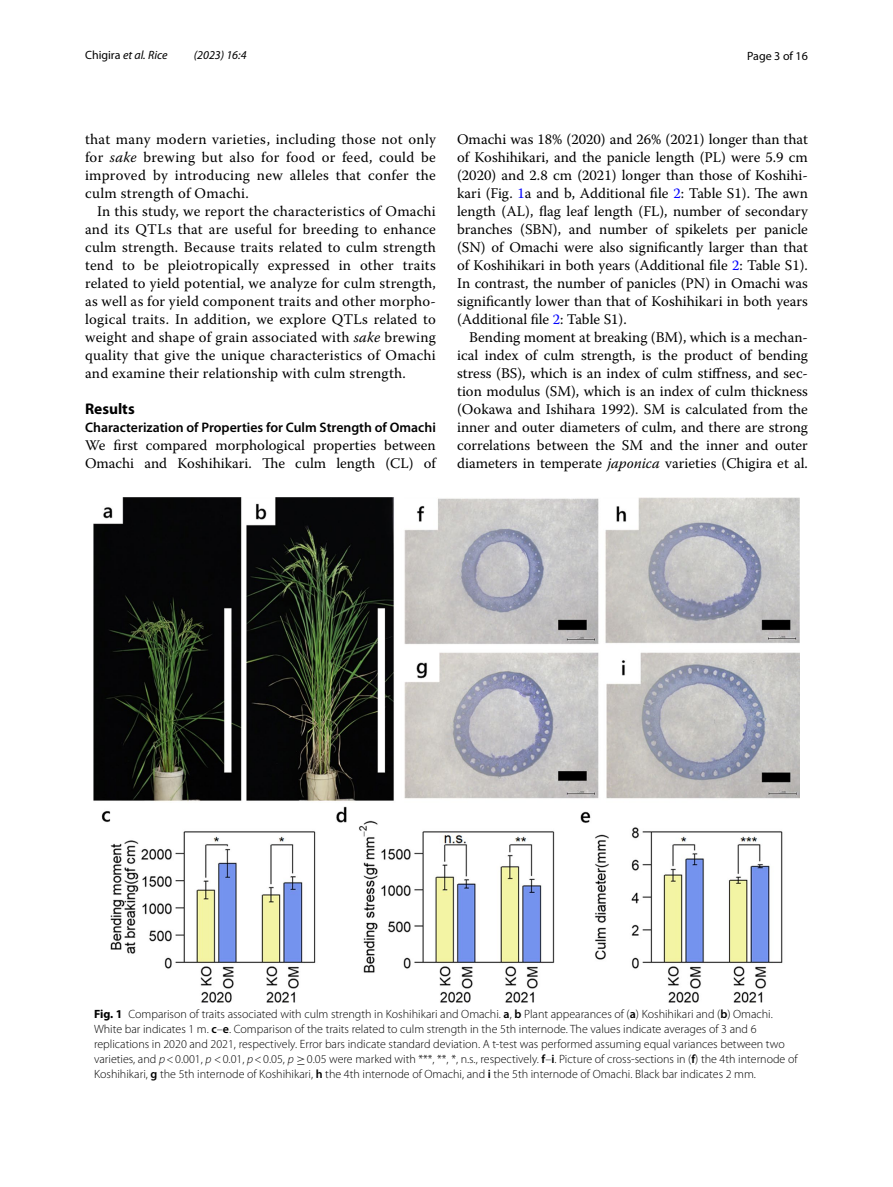
<style>
.page{position:relative;width:893px;height:1187px;background:#fff}
.page>*{position:absolute;margin:0;border:0;box-sizing:border-box;transform-origin:0 0}
.t1{font:700 15.45px "Myriad Pro";color:#000}
.t2{font:14.7px/18px "Warnock Pro";letter-spacing:.005em;color:#000;text-align:justify}
.t3{font:600 13.8px "Myriad Pro";color:#000}
.t4{font:300 12px/15px "Myriad Pro";color:#000}
.t5{font:italic 12px "Myriad Pro";color:#000}
.t6{font:12px "Myriad Pro";color:#000}
.s1{font-style:normal}
.s2{font-style:italic}
.s3{color:#00f}
.s4{font-weight:700}
.s5{font-weight:600}
.s6{font-family:"MTSY";font-weight:400}
</style>
<div class="page">
<img style="left:94px;top:497px;width:705px;height:505px">
<p class="t5" style="left:85px;top:48px;width:84px"><span class="s1">Chigira</span> et al. Rice</p>
<p class="t5" style="left:194px;top:48px;width:54px">(2023) 16:4</p>
<p class="t6" style="left:747px;top:48px;width:62px">Page 3 of 16</p>
<p class="t2" style="left:85px;top:130px;width:352px">that many modern varieties, including those not only for <span class="s2">sake</span> brewing but also for food or feed, could be improved by introducing new alleles that confer the culm strength of Omachi.</p>
<p class="t2" style="left:85px;top:202px;width:352px;text-indent:12px">In this study, we report the characteristics of Omachi and its QTLs that are useful for breeding to enhance culm strength. Because traits related to culm strength tend to be pleiotropically expressed in other traits related to yield potential, we analyze for culm strength, as well as for yield component traits and other morpho&shy;logical traits. In addition, we explore QTLs related to weight and shape of grain associated with <span class="s2">sake</span> brewing quality that give the unique characteristics of Omachi and examine their relationship with culm strength.</p>
<p class="t1" style="left:85px;top:398px;width:51px">Results</p>
<p class="t3" style="left:85px;top:418px;width:352px">Characterization of Properties for Culm Strength of Omachi</p>
<p class="t2" style="left:85px;top:436px;width:352px">We first compared morphological properties between<br>Omachi and Koshihikari. The culm length (CL) of</p>
<p class="t2" style="left:457px;top:130px;width:352px">Omachi was 18% (2020) and 26% (2021) longer than that of Koshihikari, and the panicle length (PL) were 5.9 cm (2020) and 2.8 cm (2021) longer than those of Koshihi&shy;kari (Fig. <span class="s3">1</span>a and b, Additional file <span class="s3">2</span>: Table S1). The awn length (AL), flag leaf length (FL), number of secondary branches (SBN), and number of spikelets per panicle (SN) of Omachi were also significantly larger than that of Koshihikari in both years (Additional file <span class="s3">2</span>: Table S1).<br>In contrast, the number of panicles (PN) in Omachi was significantly lower than that of Koshihikari in both years (Additional file <span class="s3">2</span>: Table S1).</p>
<p class="t2" style="left:457px;top:328px;width:352px;text-indent:12px">Bending moment at breaking (BM), which is a mechan&shy;ical index of culm strength, is the product of bending stress (BS), which is an index of culm stiffness, and sec&shy;tion modulus (SM), which is an index of culm thickness (Ookawa and Ishihara 1992). SM is calculated from the inner and outer diameters of culm, and there are strong correlations between the SM and the inner and outer diameters in temperate <span class="s2">japonica</span> varieties (Chigira et al.</p>
<p class="t4" style="left:94px;top:1006px;width:705px"><span class="s4">Fig. 1</span> Comparison of traits associated with culm strength in Koshihikari and Omachi. <span class="s5">a</span>, <span class="s5">b</span> Plant appearances of (<span class="s5">a</span>) Koshihikari and (<span class="s5">b</span>) Omachi.<br>White bar indicates 1 m. <span class="s5">c</span>–<span class="s5">e</span>. Comparison of the traits related to culm strength in the 5th internode. The values indicate averages of 3 and 6 replications in 2020 and 2021, respectively. Error bars indicate standard deviation. A t-test was performed assuming equal variances between two varieties, and <span class="s2">p</span>&lt;0.001, <span class="s2">p</span> &lt;0.01, <span class="s2">p</span>&lt;0.05, <span class="s2">p</span> <span class="s6">≥</span>0.05 were marked with ***, **, *, n.s., respectively. <span class="s5">f</span>–<span class="s5">i</span>. Picture of cross-sections in (<span class="s5">f</span>) the 4th internode of Koshihikari, <span class="s5">g</span> the 5th internode of Koshihikari, <span class="s5">h</span> the 4th internode of Omachi, and <span class="s5">i</span> the 5th internode of Omachi. Black bar indicates 2 mm.</p>
</div>
